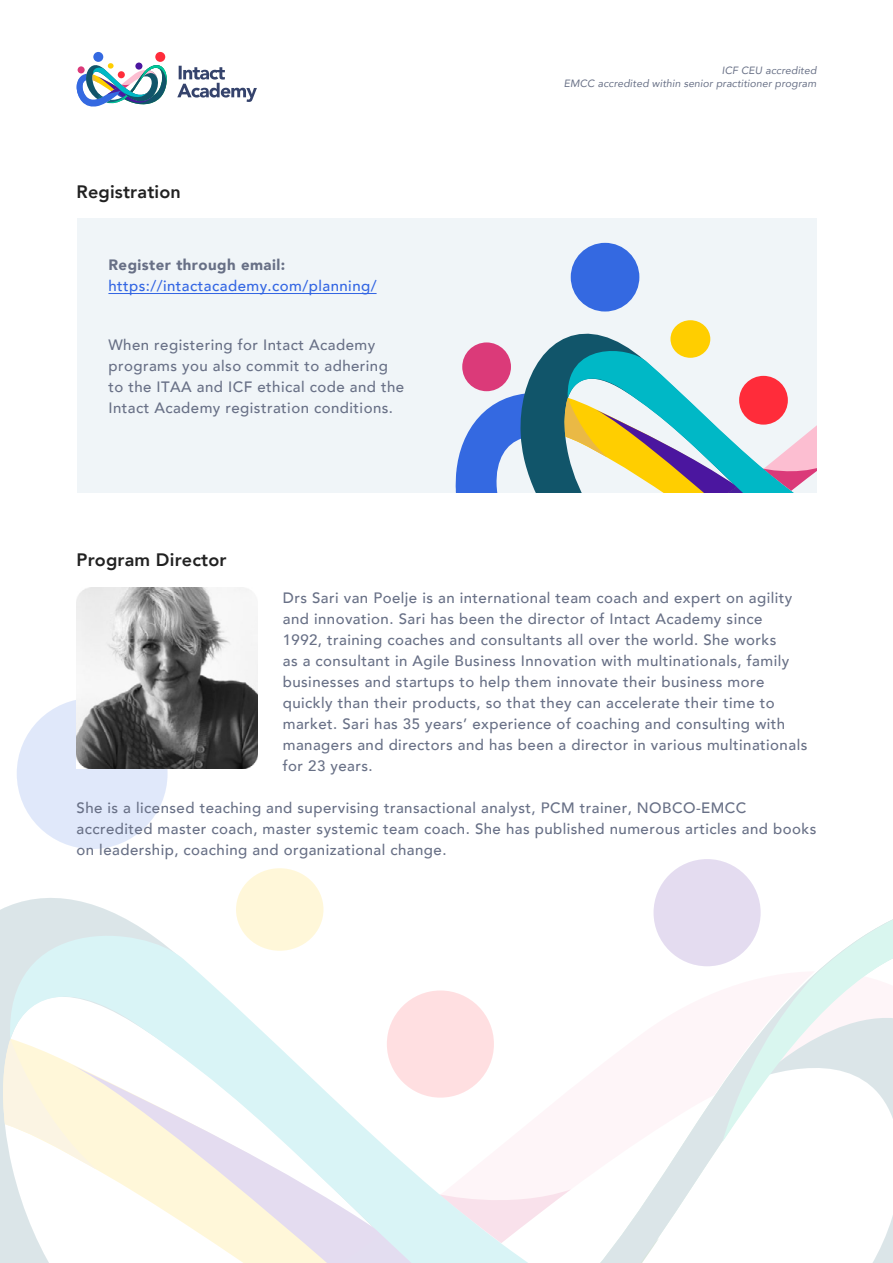
<style>
.page{position:relative;width:893px;height:1263px;background:#fff}
.page>*{position:absolute;margin:0;border:0;box-sizing:border-box;transform-origin:0 0}
.t1{font:800 18px "Avenir";letter-spacing:.01em;color:#212121}
.t2{font:500 15px/21px "Avenir";letter-spacing:.03em;color:#687086}
.t3{font:500 15px "Avenir";letter-spacing:.03em;color:#3265e3}
.t4{font:900 15px "Avenir";letter-spacing:.03em;color:#687086}
.t5{font:italic 10.5px/13.5px "Avenir";letter-spacing:.01em;color:#687086;text-align:right}
</style>
<div class="page">
<div style="left:77px;top:218px;width:739px;height:274px;background:#f0f5f8"></div>
<div style="left:571px;top:243px;width:68px;height:68px;background:#3469e1;border-radius:50%"></div>
<svg style="left:455px;top:320px;width:361px;height:172px"></svg>
<div style="left:670px;top:320px;width:40px;height:38px;background:#ffce00;border-radius:50%"></div>
<div style="left:17px;top:698px;width:151px;height:151px;background:#e0e8fa;border-radius:50%"></div>
<svg style="left:0;top:840px;width:736px;height:423px"></svg>
<svg style="left:2px;top:1039px;width:2px;height:130px"></svg>
<svg style="left:484px;top:869px;width:409px;height:394px"></svg>
<svg style="left:4px;top:914px;width:817px;height:349px"></svg>
<svg style="left:722px;top:868px;width:171px;height:282px"></svg>
<div style="left:236px;top:868px;width:87px;height:83px;background:#fff7d9;border-radius:50%"></div>
<img style="left:77px;top:587px;width:180px;height:181px">
<hr style="left:108px;top:293px;width:269px;height:1px;background:#3265e3">
<svg style="left:177px;top:66px;width:80px;height:36px"></svg>
<div style="left:155px;top:52px;width:10px;height:10px;background:#ff2c3a;border-radius:50%"></div>
<div style="left:93px;top:52px;width:10px;height:10px;background:#3469e1;border-radius:50%"></div>
<img style="left:77px;top:61px;width:90px;height:46px">
<p class="t1" style="left:77px;top:177px;width:106px">Registration</p>
<p class="t4" style="left:108px;top:251px;width:178px">Register through email:</p>
<p class="t3" style="left:108px;top:272px;width:270px">https://intactacademy.com/planning/</p>
<p class="t2" style="left:108px;top:333px;width:297px">When registering for Intact Academy programs you also commit to adhering to the ITAA and ICF ethical code and the Intact Academy registration conditions.</p>
<p class="t1" style="left:77px;top:546px;width:152px">Program Director</p>
<p class="t5" style="left:564px;top:63px;width:254px">ICF CEU accredited<br>EMCC accredited within senior practitioner program</p>
<p class="t2" style="left:283px;top:586px;width:526px">Drs Sari van Poelje is an international team coach and expert on agility and innovation. Sari has been the director of Intact Academy since<br>1992, training coaches and consultants all over the world. She works<br>as a consultant in Agile Business Innovation with multinationals, family businesses and startups to help them innovate their business more quickly than their products, so that they can accelerate their time to market. Sari has 35 years’ experience of coaching and consulting with managers and directors and has been a director in various multinationals for 23 years.</p>
<p class="t2" style="left:77px;top:796px;width:741px">She is a licensed teaching and supervising transactional analyst, PCM trainer, NOBCO-EMCC accredited master coach, master systemic team coach. She has published numerous articles and books on leadership, coaching and organizational change.</p>
</div>
